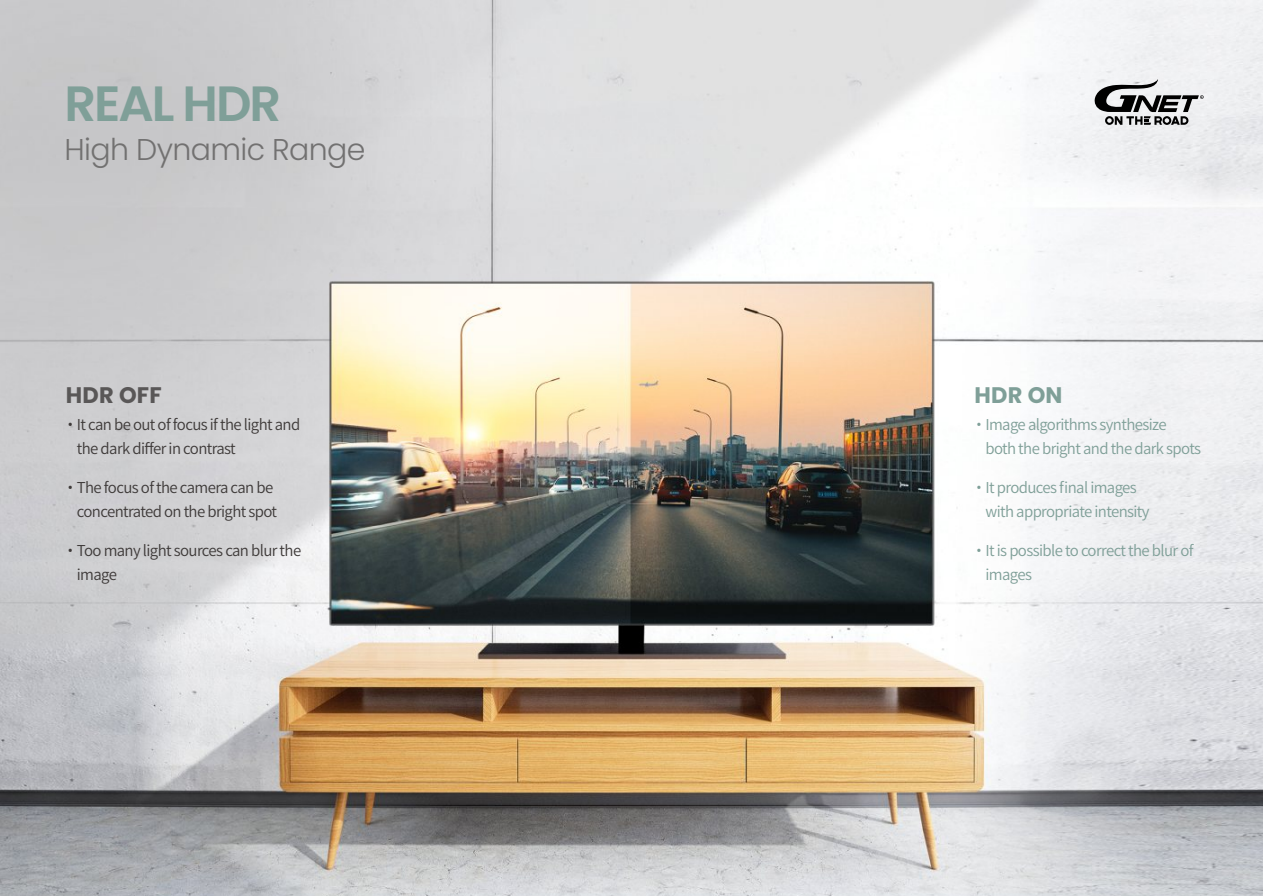
<style>
.page{position:relative;width:1263px;height:896px;background:#fff}
.page>*{position:absolute;margin:0;border:0;box-sizing:border-box;transform-origin:0 0}
.t1{font:600 49.5px "Poppins";letter-spacing:-.04em;color:#7f9f98}
.t2{font:300 30px "Poppins";letter-spacing:-.02em;color:#727171}
.t3{font:700 22.5px "Poppins";letter-spacing:.01em;color:#595757}
.t4{font:700 22.5px "Poppins";color:#7f9f98}
.t5{font:600 15px "Noto Sans CJ Kkr";letter-spacing:-.04em;color:#3e3a39}
.t6{font:600 15px "Noto Sans CJ Kkr";letter-spacing:-.04em;color:#7f9f98}
.t7{font:900 2.25px "Noto Sans KR";color:#000}
.s1{font-weight:900}
</style>
<div class="page">
<img style="left:0;top:0;width:1263px;height:895px">
<svg style="left:1093px;top:79px;width:111px;height:46px"></svg>
<h1 class="t1" style="left:64px;top:75px;width:218px">REAL HDR</h1>
<h2 class="t2" style="left:64px;top:132px;width:303px">High Dynamic Range</h2>
<p class="t7" style="left:1201px;top:96px;width:3px">R</p>
<h3 class="t3" style="left:66px;top:382px;width:97px">HDR OFF</h3>
<h3 class="t4" style="left:974px;top:382px;width:89px">HDR ON</h3>
<p class="t5" style="left:66px;top:416px;width:236px"><span class="s1">·</span> It can be out of focus if the light and</p>
<p class="t6" style="left:974px;top:416px;width:194px"><span class="s1">·</span> Image algorithms synthesize</p>
<p class="t5" style="left:77px;top:440px;width:160px">the dark differ in contrast</p>
<p class="t6" style="left:985px;top:440px;width:217px">both the bright and the dark spots</p>
<p class="t5" style="left:66px;top:479px;width:209px"><span class="s1">·</span> The focus of the camera can be</p>
<p class="t6" style="left:974px;top:479px;width:164px"><span class="s1">·</span> It produces final images</p>
<p class="t5" style="left:77px;top:503px;width:202px">concentrated on the bright spot</p>
<p class="t6" style="left:985px;top:503px;width:166px">with appropriate intensity</p>
<p class="t5" style="left:66px;top:542px;width:237px"><span class="s1">·</span> Too many light sources can blur the</p>
<p class="t6" style="left:974px;top:542px;width:221px"><span class="s1">·</span> It is possible to correct the blur of</p>
<p class="t5" style="left:77px;top:566px;width:42px">image</p>
<p class="t6" style="left:985px;top:566px;width:48px">images</p>
</div>
